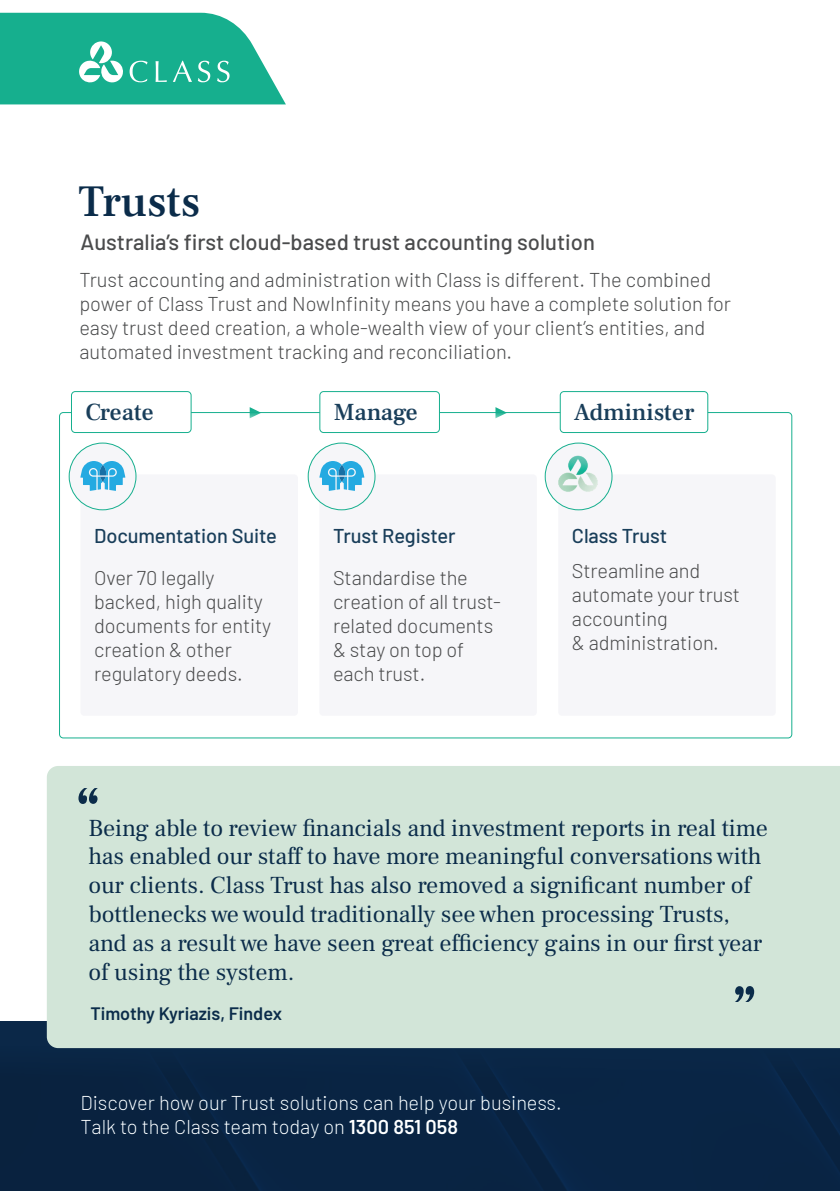
<style>
.page{position:relative;width:840px;height:1191px;background:#fff}
.page>*{position:absolute;margin:0;border:0;box-sizing:border-box;transform-origin:0 0}
.t1{font:500 44px "Frank Ruhl Libre";color:#0b2c4a}
.t2{font:24px/28.8px "Frank Ruhl Libre";letter-spacing:-.005em;color:#0b2c4a}
.t3{font:500 24px "Frank Ruhl Libre";letter-spacing:-.005em;color:#193e5a}
.t4{font:500 22px "Barlow";color:#4a4b4c}
.t5{font:300 20px/24px "Barlow";letter-spacing:-.005em;color:#4a4b4c}
.t6{font:300 20px/24px "Barlow";color:#fff}
.t7{font:500 20px "Barlow";letter-spacing:-.005em;color:#193e5a}
.t8{font:600 18px "Barlow";color:#0b2c4a}
.s1{font-weight:600}
</style>
<div class="page">
<svg style="left:0;top:13px;width:286px;height:91px;background:#37ba9e"></svg>
<div style="left:0;top:1021px;width:839px;height:170px;background:#092443"></div>
<div style="left:47px;top:766px;width:792px;height:282px;background:#d2e5d8"></div>
<svg style="left:734px;top:986px;width:19px;height:16px"></svg>
<svg style="left:78px;top:788px;width:20px;height:16px"></svg>
<div style="left:80px;top:474px;width:218px;height:242px;background:#f6f6f9;border-radius:4px"></div>
<div style="left:71px;top:391px;width:120px;height:42px;border:1px solid #16af8e;border-radius:4px"></div>
<div style="left:319px;top:391px;width:120px;height:42px;border:1px solid #16af8e;border-radius:4px"></div>
<div style="left:559px;top:391px;width:149px;height:42px;border:1px solid #16af8e;border-radius:4px"></div>
<div style="left:319px;top:474px;width:217px;height:242px;background:#f6f6f9;border-radius:4px"></div>
<div style="left:558px;top:474px;width:217px;height:242px;background:#f6f6f9;border-radius:4px"></div>
<div style="left:69px;top:443px;width:67px;height:67px;background:#f6f6f9;border-radius:50%"></div>
<div style="left:69px;top:442px;width:67px;height:68px;border:1px solid #16af8e;border-radius:50%"></div>
<svg style="left:80px;top:461px;width:45px;height:30px"></svg>
<div style="left:308px;top:443px;width:67px;height:67px;background:#f6f6f9;border-radius:50%"></div>
<div style="left:307px;top:442px;width:68px;height:68px;border:1px solid #16af8e;border-radius:50%"></div>
<svg style="left:319px;top:461px;width:45px;height:30px"></svg>
<div style="left:545px;top:443px;width:66px;height:67px;background:#f6f6f9;border-radius:50%"></div>
<div style="left:544px;top:442px;width:68px;height:68px;border:1px solid #16af8e;border-radius:50%"></div>
<svg style="left:249px;top:407px;width:12px;height:11px"></svg>
<svg style="left:495px;top:407px;width:11px;height:11px"></svg>
<img style="left:555px;top:450px;width:46px;height:42px">
<h1 class="t1" style="left:78px;top:174px;width:123px">Trusts</h1>
<p class="t4" style="left:80px;top:226px;width:515px">Australia’s first cloud-based trust accounting solution</p>
<p class="t5" style="left:79px;top:266px;width:652px">Trust accounting and administration with Class is different. The combined power of Class Trust and NowInfinity means you have a complete solution for easy trust deed creation, a whole-wealth view of your client’s entities, and automated investment tracking and reconciliation.</p>
<p class="t3" style="left:85px;top:396px;width:70px">Create</p>
<p class="t3" style="left:333px;top:396px;width:86px">Manage</p>
<p class="t3" style="left:574px;top:396px;width:122px">Administer</p>
<p class="t7" style="left:94px;top:522px;width:184px">Documentation Suite</p>
<p class="t7" style="left:333px;top:522px;width:124px">Trust Register</p>
<p class="t7" style="left:571px;top:522px;width:97px">Class Trust</p>
<p class="t5" style="left:94px;top:564px;width:178px">Over 70 legally backed, high quality documents for entity creation &amp; other regulatory deeds.</p>
<p class="t5" style="left:333px;top:564px;width:169px">Standardise the creation of all trust&shy;related documents &amp; stay on top of each trust.</p>
<p class="t5" style="left:571px;top:557px;width:169px">Streamline and automate your trust accounting<br>&amp; administration.</p>
<p class="t2" style="left:88px;top:813px;width:680px">Being able to review financials and investment reports in real time has enabled our staff to have more meaningful conversations with our clients. Class Trust has also removed a significant number of bottlenecks we would traditionally see when processing Trusts, and as a result we have seen great efficiency gains in our first year of using the system.</p>
<p class="t8" style="left:90px;top:1000px;width:193px">Timothy Kyriazis, Findex</p>
<p class="t6" style="left:80px;top:1088px;width:482px">Discover how our Trust solutions can help your business.<br>Talk to the Class team today on <span class="s1">1300 851 058</span></p>
</div>
